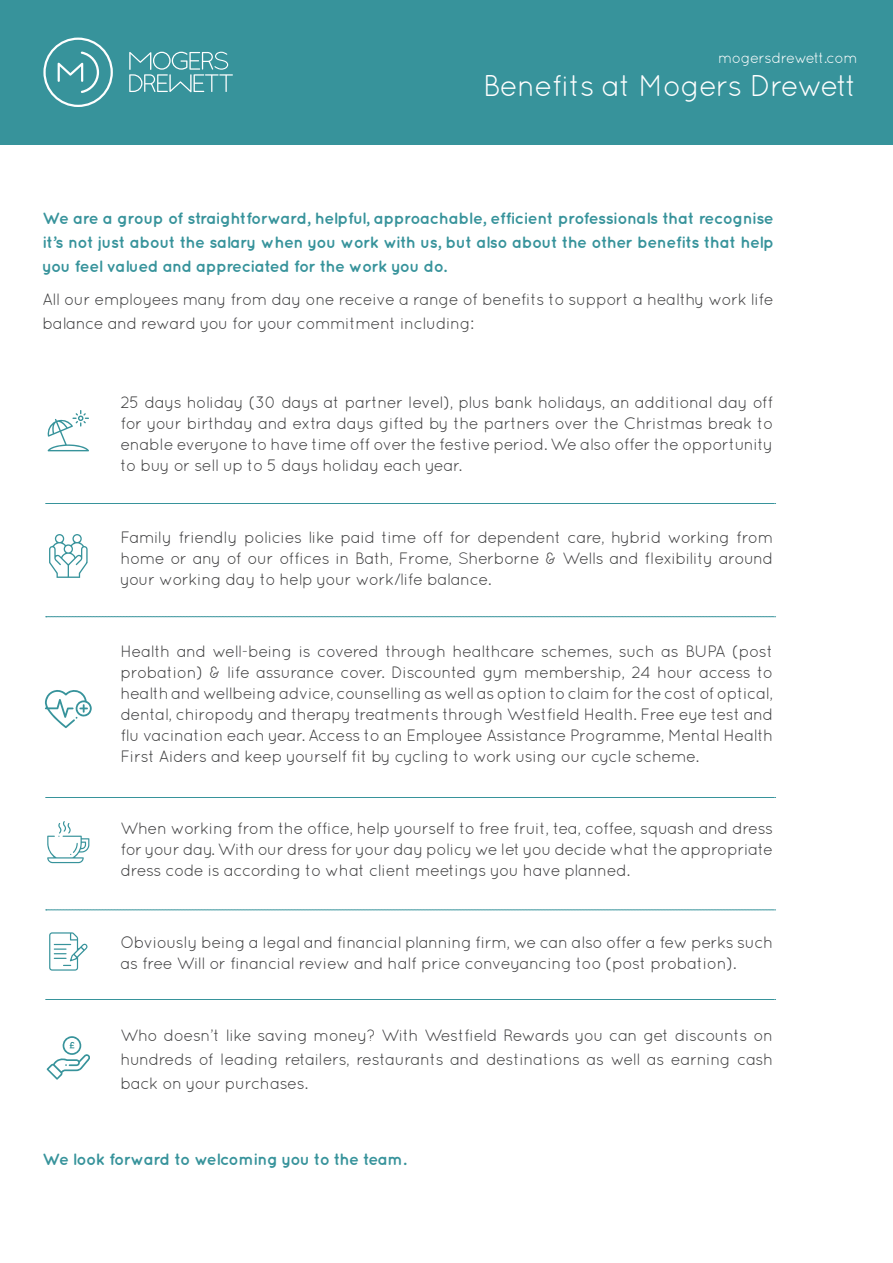
<style>
.page{position:relative;width:893px;height:1263px;background:#fff}
.page>*{position:absolute;margin:0;border:0;box-sizing:border-box;transform-origin:0 0}
.t1{font:30px "Quicksand";letter-spacing:-.03em;color:#fff}
.t2{font:16.5px/21px "Quicksand";letter-spacing:-.03em;color:#3e3e3f;text-align:justify}
.t3{font:700 16.5px/24px "Quicksand";letter-spacing:-.03em;color:#37939b;text-align:justify}
.t4{font:15px "Quicksand";letter-spacing:-.04em;color:#fff}
</style>
<div class="page">
<div style="left:0;top:0;width:893px;height:145px;background:#37939b"></div>
<svg style="left:129px;top:52px;width:104px;height:40px"></svg>
<svg style="left:43px;top:38px;width:70px;height:69px"></svg>
<svg style="left:47px;top:410px;width:42px;height:41px"></svg>
<svg style="left:49px;top:534px;width:39px;height:44px"></svg>
<svg style="left:46px;top:503px;width:730px;height:1px"></svg>
<svg style="left:46px;top:616px;width:730px;height:1px"></svg>
<svg style="left:46px;top:797px;width:730px;height:1px"></svg>
<svg style="left:46px;top:910px;width:730px;height:1px"></svg>
<svg style="left:46px;top:999px;width:730px;height:1px"></svg>
<svg style="left:45px;top:690px;width:47px;height:38px"></svg>
<svg style="left:47px;top:821px;width:42px;height:42px"></svg>
<svg style="left:49px;top:932px;width:38px;height:39px"></svg>
<svg style="left:47px;top:1036px;width:43px;height:44px"></svg>
<p class="t4" style="left:718px;top:49px;width:141px">mogersdrewett.com</p>
<p class="t1" style="left:483px;top:68px;width:376px">Benefits at Mogers Drewett</p>
<p class="t3" style="left:43px;top:206px;width:733px">We are a group of straightforward, helpful, approachable, efficient professionals that recognise it’s not just about the salary when you work with us, but also about the other benefits that help you feel valued and appreciated for the work you do.</p>
<p class="t2" style="left:43px;top:287px;width:733px;line-height:24px">All our employees many from day one receive a range of benefits to support a healthy work life balance and reward you for your commitment including:</p>
<p class="t2" style="left:120px;top:391px;width:654px">25 days holiday (30 days at partner level), plus bank holidays, an additional day off for your birthday and extra days gifted by the partners over the Christmas break to enable everyone to have time off over the festive period. We also offer the opportunity to buy or sell up to 5 days holiday each year.</p>
<p class="t2" style="left:120px;top:527px;width:654px">Family friendly policies like paid time off for dependent care, hybrid working from home or any of our offices in Bath, Frome, Sherborne &amp; Wells and flexibility around your working day to help your work/life balance.</p>
<p class="t2" style="left:120px;top:641px;width:654px">Health and well-being is covered through healthcare schemes, such as BUPA (post probation) &amp; life assurance cover. Discounted gym membership, 24 hour access to health and wellbeing advice, counselling as well as option to claim for the cost of optical, dental, chiropody and therapy treatments through Westfield Health. Free eye test and flu vacination each year. Access to an Employee Assistance Programme, Mental Health First Aiders and keep yourself fit by cycling to work using our cycle scheme.</p>
<p class="t2" style="left:120px;top:818px;width:654px">When working from the office, help yourself to free fruit, tea, coffee, squash and dress for your day. With our dress for your day policy we let you decide what the appropriate dress code is according to what client meetings you have planned.</p>
<p class="t2" style="left:120px;top:932px;width:654px">Obviously being a legal and financial planning firm, we can also offer a few perks such as free Will or financial review and half price conveyancing too (post probation).</p>
<p class="t2" style="left:120px;top:1023px;width:654px;line-height:24px">Who doesn’t like saving money? With Westfield Rewards you can get discounts on hundreds of leading retailers, restaurants and destinations as well as earning cash back on your purchases.</p>
<p class="t3" style="left:43px;top:1147px;width:365px">We look forward to welcoming you to the team.</p>
</div>
